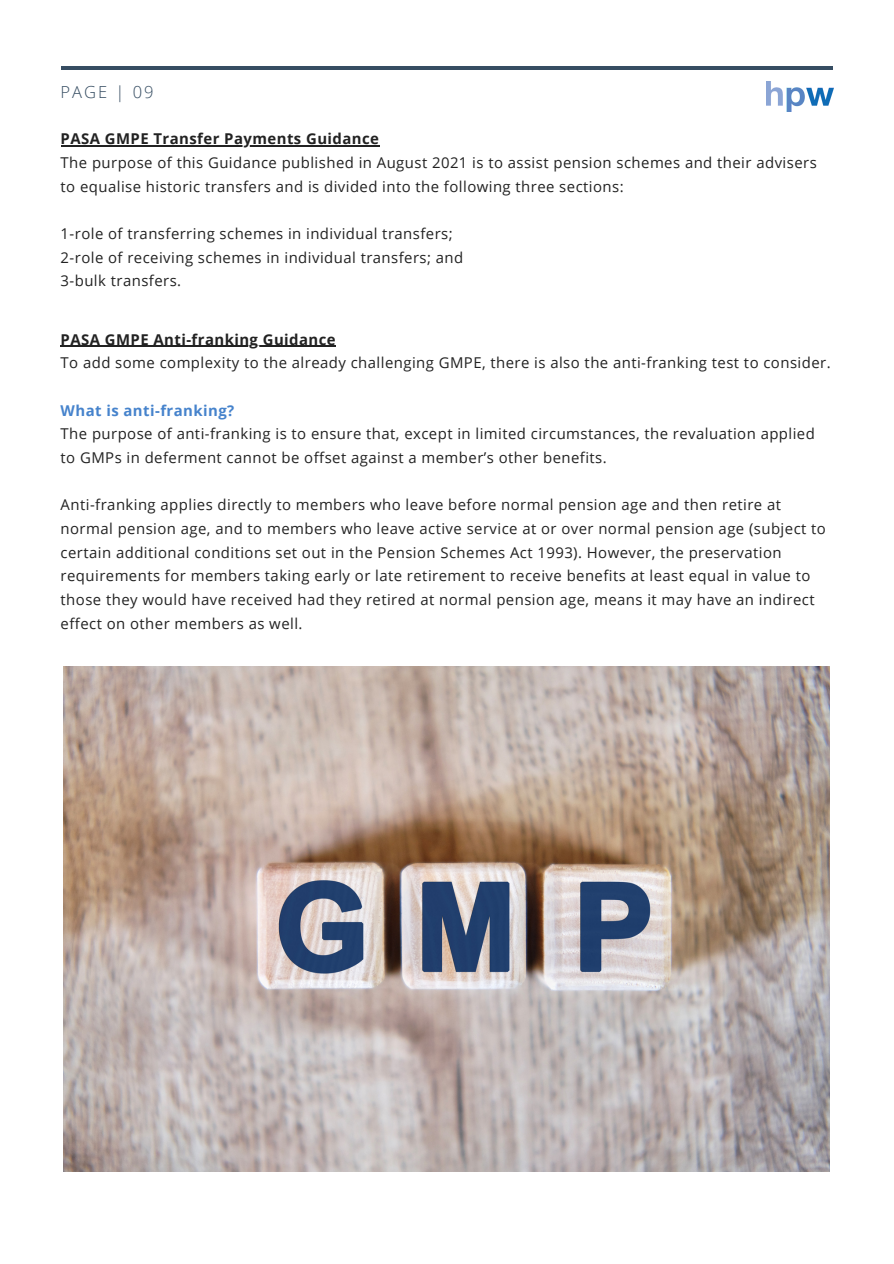
<style>
.page{position:relative;width:894px;height:1264px;background:#fff}
.page>*{position:absolute;margin:0;border:0;box-sizing:border-box;transform-origin:0 0}
.t1{font:300 16.5px "Open Sans";letter-spacing:.12em;color:#364d62}
.t2{font:14.85px/23.7px "Open Sans";letter-spacing:.03em;color:#222}
.t3{font:700 14.85px "Open Sans";letter-spacing:.03em;color:#222}
.t4{font:700 14.85px "Open Sans";letter-spacing:.03em;color:#4683cc}
</style>
<div class="page">
<hr style="left:61px;top:66px;width:771px;height:4px;background:#364d62">
<hr style="left:61px;top:145px;width:318px;height:1px;background:#222">
<img style="left:766px;top:81px;width:67px;height:30px">
<hr style="left:61px;top:346px;width:275px;height:1px;background:#222">
<img style="left:63px;top:666px;width:766px;height:504px">
<p class="t1" style="left:61px;top:80px;width:94px">PAGE | 09</p>
<p class="t3" style="left:61px;top:128px;width:320px">PASA GMPE Transfer Payments Guidance</p>
<p class="t2" style="left:61px;top:150px;width:757px">The purpose of this Guidance published in August 2021 is to assist pension schemes and their advisers to equalise historic transfers and is divided into the following three sections:</p>
<p class="t2" style="left:61px;top:221px;width:404px">1-role of transferring schemes in individual transfers;<br>2-role of receiving schemes in individual transfers; and<br>3-bulk transfers.</p>
<p class="t3" style="left:61px;top:329px;width:276px">PASA GMPE Anti-franking Guidance</p>
<p class="t2" style="left:61px;top:351px;width:771px">To add some complexity to the already challenging GMPE, there is also the anti-franking test to consider.</p>
<p class="t4" style="left:61px;top:400px;width:175px">What is anti-franking?</p>
<p class="t2" style="left:61px;top:422px;width:755px">The purpose of anti-franking is to ensure that, except in limited circumstances, the revaluation applied to GMPs in deferment cannot be offset against a member’s other benefits.</p>
<p class="t2" style="left:61px;top:492px;width:766px">Anti-franking applies directly to members who leave before normal pension age and then retire at normal pension age, and to members who leave active service at or over normal pension age (subject to certain additional conditions set out in the Pension Schemes Act 1993). However, the preservation requirements for members taking early or late retirement to receive benefits at least equal in value to those they would have received had they retired at normal pension age, means it may have an indirect effect on other members as well.</p>
</div>
